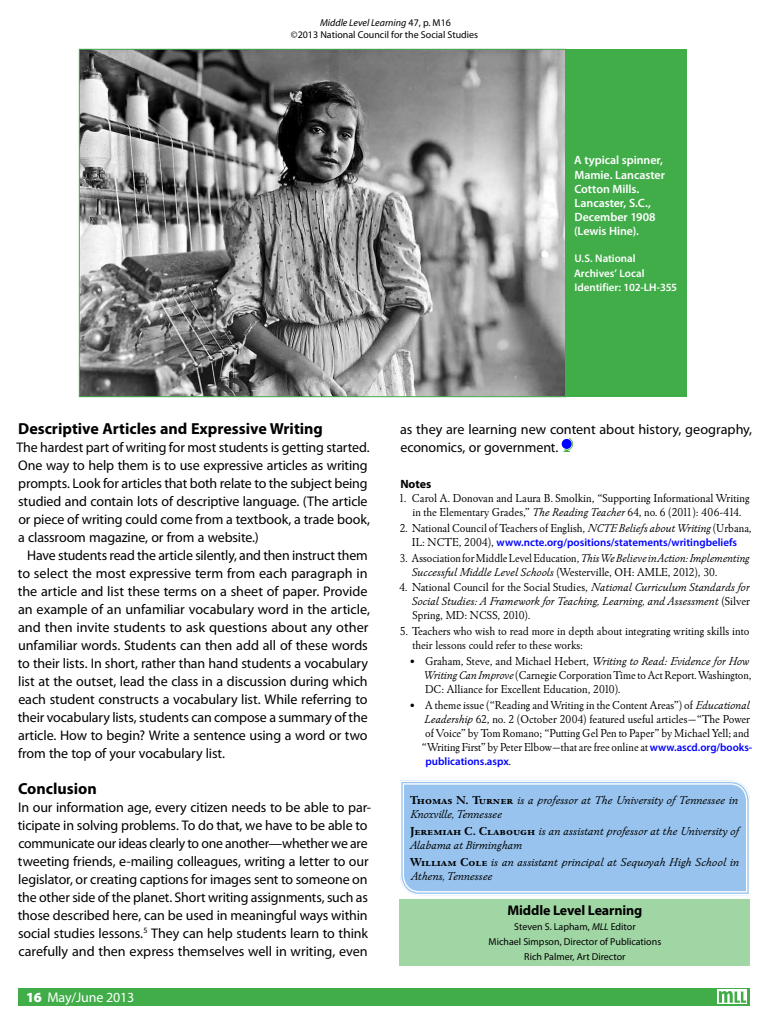
<style>
.page{position:relative;width:768px;height:1024px;background:#fff}
.page>*{position:absolute;margin:0;border:0;box-sizing:border-box;transform-origin:0 0}
.t1{font:700 16px "Myriad Pro";color:#000}
.t2{font:14px/18px "Myriad Pro";letter-spacing:-.01em;color:#000}
.t3{font:700 14px "Myriad Pro";letter-spacing:-.01em;color:#000}
.t4{font:14px "Myriad Pro";letter-spacing:-.01em;color:#fff}
.t5{font:12px/14px "Winchester New ITC";color:#000}
.t6{font:italic 12px/14px "Winchester New ITC";color:#000}
.t7{font:12px/14px "Winchester New ITC";color:#000;scale:.94 1}
.t8{font:600 12px/14px "Myriad Pro";letter-spacing:-.005em;color:#fff}
.t9{font:700 12px "Myriad Pro";color:#000}
.t10{font:600 11px "Myriad Pro";color:#00f}
.t11{font:600 11px/14px "Myriad Pro";letter-spacing:-.005em;color:#fff}
.t12{font:10px/15px "Myriad Pro";color:#000;text-align:center}
.s1{font-style:italic}
.s2{font-weight:900}
.s3{font-family:"Winchester New ITC";font-weight:400;font-size:12px;color:#000}
.s4{font-style:normal}
.s5{font-family:"Myriad Pro";font-weight:600;font-size:11px;color:#00f}
.s6{font-family:"Winchester New ITC Bold SC";font-style:normal}
</style>
<div class="page">
<div style="left:630px;top:988px;width:120px;height:18px;background:#41ad49"></div>
<div style="left:18px;top:988px;width:724px;height:18px;background:#41ad49"></div>
<div style="left:717px;top:990px;width:30px;height:14px;background:#e8f5e9"></div>
<svg style="left:719px;top:991px;width:27px;height:12px"></svg>
<svg style="left:563px;top:438px;width:11px;height:14px"></svg>
<div style="left:562px;top:439px;width:10px;height:10px;background:#00f;border-radius:50%"></div>
<svg style="left:400px;top:780px;width:350px;height:116px"></svg>
<div style="left:402px;top:783px;width:346px;height:110px;background:#97c3ee"></div>
<img style="left:81px;top:51px;width:483px;height:344px">
<div style="left:565px;top:49px;width:122px;height:348px;background:#41ad49"></div>
<div style="left:400px;top:899px;width:350px;height:67px;background:#a0d6a4"></div>
<p class="t12" style="left:291px;top:16px;width:189px;line-height:12px"><span class="s1">Middle Level Learning</span> 47, p. M16<br>©2013 National Council for the Social Studies</p>
<p class="t8" style="left:574px;top:153px;width:92px">A typical spinner,<br>Mamie. Lancaster<br>Cotton Mills.<br>Lancaster, S.C.,<br>December 1908 (Lewis Hine).</p>
<p class="t11" style="left:574px;top:252px;width:105px">U.S. National<br>Archives’ Local<br>Identifier: 102-LH-355</p>
<p class="t1" style="left:18px;top:418px;width:306px">Descriptive Articles and Expressive Writing</p>
<p class="t2" style="left:16px;top:438px;width:355px">The hardest part of writing for most students is getting started.<br>One way to help them is to use expressive articles as writing prompts. Look for articles that both relate to the subject being studied and contain lots of descriptive language. (The article or piece of writing could come from a textbook, a trade book, a classroom magazine, or from a website.)</p>
<p class="t2" style="left:18px;top:546px;width:354px;text-indent:9px">Have students read the article silently, and then instruct them to select the most expressive term from each paragraph in the article and list these terms on a sheet of paper. Provide an example of an unfamiliar vocabulary word in the article, and then invite students to ask questions about any other unfamiliar words. Students can then add all of these words to their lists. In short, rather than hand students a vocabulary list at the outset, lead the class in a discussion during which each student constructs a vocabulary list. While referring to their vocabulary lists, students can compose a summary of the article. How to begin? Write a sentence using a word or two from the top of your vocabulary list.</p>
<p class="t1" style="left:18px;top:778px;width:80px">Conclusion</p>
<p class="t2" style="left:18px;top:798px;width:355px">In our information age, every citizen needs to be able to par&shy;ticipate in solving problems. To do that, we have to be able to communicate our ideas clearly to one another—whether we are tweeting friends, e-mailing colleagues, writing a letter to our legislator, or creating captions for images sent to someone on the other side of the planet. Short writing assignments, such as those described here, can be used in meaningful ways within social studies lessons.<sup>5</sup> They can help students learn to think carefully and then express themselves well in writing, even</p>
<p class="t4" style="left:26px;top:989px;width:110px"><span class="s2">16</span> May/June 2013</p>
<p class="t2" style="left:400px;top:420px;width:354px">as they are learning new content about history, geography, economics, or government.</p>
<p class="t9" style="left:400px;top:476px;width:33px">Notes</p>
<p class="t5" style="left:399px;top:491px;width:352px;text-align:center">1. Carol A. Donovan and Laura B. Smolkin, “Supporting Informational Writing in the Elementary Grades,” <span class="s1">The Reading Teacher</span> 64, no. 6 (2011): 406-414.</p>
<p class="t5" style="left:400px;top:521px;width:353px">2. National Council of Teachers of English, <span class="s1">NCTE Beliefs about Writing</span> (Urbana,</p>
<p class="t10" style="left:412px;top:535px;width:327px"><span class="s3">IL: NCTE, 2004),</span> www.ncte.org/positions/statements/writingbeliefs</p>
<p class="t7" style="left:412px;top:550px;width:361px;text-indent:-12px">3. Association for Middle Level Education, <span class="s1">This We Believe in Action: Implementing<br>Successful Middle Level Schools</span> (Westerville, OH: AMLE, 2012), 30.</p>
<p class="t6" style="left:412px;top:580px;width:340px;text-align:justify;text-indent:-12px"><span class="s4">4. National Council for the Social Studies,</span> National Curriculum Standards for Social Studies: A Framework for Teaching, Learning, and Assessment <span class="s4">(Silver Spring, MD: NCSS, 2010).</span></p>
<p class="t5" style="left:413px;top:624px;width:339px;text-indent:-13px">5. Teachers who wish to read more in depth about integrating writing skills into their lessons could refer to these works:</p>
<p class="t5" style="left:424px;top:654px;width:329px;text-indent:-14px">• Graham, Steve, and Michael Hebert, <span class="s1">Writing to Read: Evidence for How<br>Writing Can Improve</span> (Carnegie Corporation Time to Act Report. Washington,<br>DC: Alliance for Excellent Education, 2010).</p>
<p class="t5" style="left:422px;top:698px;width:332px;text-indent:-13px">• A theme issue (“Reading and Writing in the Content Areas”) of <span class="s1">Educational Leadership</span> 62, no. 2 (October 2004) featured useful articles—“The Power of Voice” by Tom Romano; “Putting Gel Pen to Paper” by Michael Yell; and “Writing First” by Peter Elbow—that are free online at <span class="s5">www.ascd.org/books-</span></p>
<p class="t10" style="left:426px;top:754px;width:87px">publications.aspx<span class="s3">.</span></p>
<p class="t6" style="left:410px;top:793px;width:330px"><span class="s6">Thomas N. Turner</span> is a professor at The University of Tennessee in<br>Knoxville, Tennessee</p>
<p class="t6" style="left:410px;top:824px;width:331px"><span class="s6">Jeremiah C. Clabough</span> is an assistant professor at the University of<br>Alabama at Birmingham</p>
<p class="t6" style="left:410px;top:855px;width:330px"><span class="s6">William Cole</span> is an assistant principal at Sequoyah High School in<br>Athens, Tennessee</p>
<p class="t3" style="left:507px;top:901px;width:136px">Middle Level Learning</p>
<p class="t12" style="left:489px;top:919px;width:174px">Steven S. Lapham, <span class="s1">MLL</span> Editor<br>Michael Simpson, Director of Publications<br>Rich Palmer, Art Director</p>
</div>
